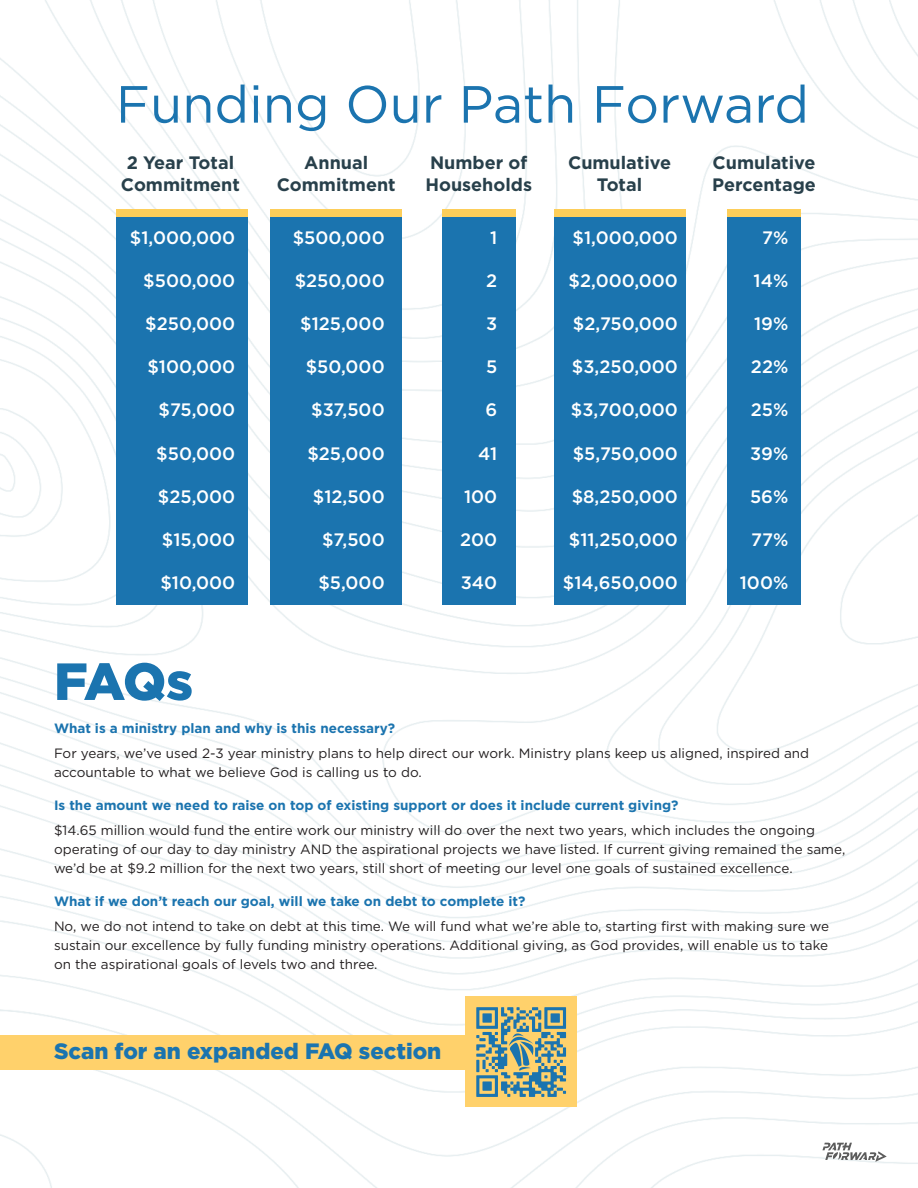
<style>
.page{position:relative;width:918px;height:1188px;background:#fff}
.page>*{position:absolute;margin:0;border:0;box-sizing:border-box;transform-origin:0 0}
.t1{font:52.2px "Gotham";color:#1b74af}
.t2{font:900 52.2px "Gotham";color:#1b74af}
.t3{font:900 22.2px "Gotham";color:#1b74af}
.t4{font:500 18px "Gotham";color:#fff}
.t5{font:700 18px/21.6px "Gotham";color:#28404b;text-align:center}
.t6{font:13.5px/19.2px "Gotham";color:#231f20}
.t7{font:700 13.5px "Gotham";color:#1b74af}
</style>
<div class="page">
<img style="left:0;top:0;width:918px;height:1188px">
<div style="left:116px;top:217px;width:132px;height:387px;background:#1b74af"></div>
<div style="left:270px;top:217px;width:132px;height:387px;background:#1b74af"></div>
<div style="left:442px;top:217px;width:73px;height:387px;background:#1b74af"></div>
<div style="left:727px;top:217px;width:74px;height:387px;background:#1b74af"></div>
<div style="left:554px;top:217px;width:131px;height:387px;background:#1b74af"></div>
<div style="left:116px;top:209px;width:132px;height:8px;background:#fdce5a"></div>
<div style="left:270px;top:209px;width:132px;height:8px;background:#fdce5a"></div>
<div style="left:442px;top:209px;width:73px;height:8px;background:#fdce5a"></div>
<div style="left:554px;top:209px;width:131px;height:8px;background:#fdce5a"></div>
<div style="left:727px;top:209px;width:74px;height:8px;background:#fdce5a"></div>
<div style="left:0;top:1035px;width:467px;height:34px;background:#ffd16b"></div>
<div style="left:465px;top:996px;width:111px;height:111px;background:#ffd16b"></div>
<svg style="left:822px;top:1143px;width:65px;height:19px"></svg>
<svg style="left:476px;top:1007px;width:90px;height:90px"></svg>
<h1 class="t1" style="left:116px;top:81px;width:695px">Funding Our Path Forward</h1>
<h3 class="t5" style="left:121px;top:153px;width:120px">2 Year Total<br>Commitment</h3>
<h3 class="t5" style="left:277px;top:153px;width:120px">Annual<br>Commitment</h3>
<h3 class="t5" style="left:425px;top:153px;width:108px;text-align:left">Number of<br>Households</h3>
<h3 class="t5" style="left:568px;top:153px;width:105px">Cumulative<br>Total</h3>
<h3 class="t5" style="left:712px;top:153px;width:105px;text-align:left">Cumulative<br>Percentage</h3>
<h3 class="t4" style="left:293px;top:229px;width:94px">$500,000</h3>
<h3 class="t4" style="left:295px;top:272px;width:92px">$250,000</h3>
<h3 class="t4" style="left:300px;top:316px;width:86px">$125,000</h3>
<h3 class="t4" style="left:306px;top:359px;width:81px">$50,000</h3>
<h3 class="t4" style="left:311px;top:402px;width:75px">$37,500</h3>
<h3 class="t4" style="left:307px;top:445px;width:79px">$25,000</h3>
<h3 class="t4" style="left:313px;top:488px;width:73px">$12,500</h3>
<h3 class="t4" style="left:322px;top:532px;width:64px">$7,500</h3>
<h3 class="t4" style="left:318px;top:575px;width:68px">$5,000</h3>
<h3 class="t4" style="left:130px;top:229px;width:107px">$1,000,000</h3>
<h3 class="t4" style="left:143px;top:272px;width:94px">$500,000</h3>
<h3 class="t4" style="left:145px;top:316px;width:92px">$250,000</h3>
<h3 class="t4" style="left:147px;top:359px;width:89px">$100,000</h3>
<h3 class="t4" style="left:159px;top:402px;width:78px">$75,000</h3>
<h3 class="t4" style="left:156px;top:445px;width:81px">$50,000</h3>
<h3 class="t4" style="left:158px;top:488px;width:79px">$25,000</h3>
<h3 class="t4" style="left:162px;top:532px;width:75px">$15,000</h3>
<h3 class="t4" style="left:160px;top:575px;width:76px">$10,000</h3>
<h3 class="t4" style="left:573px;top:229px;width:107px">$1,000,000</h3>
<h3 class="t4" style="left:569px;top:272px;width:111px">$2,000,000</h3>
<h3 class="t4" style="left:573px;top:316px;width:107px">$2,750,000</h3>
<h3 class="t4" style="left:572px;top:359px;width:108px">$3,250,000</h3>
<h3 class="t4" style="left:571px;top:402px;width:109px">$3,700,000</h3>
<h3 class="t4" style="left:573px;top:445px;width:107px">$5,750,000</h3>
<h3 class="t4" style="left:572px;top:488px;width:108px">$8,250,000</h3>
<h3 class="t4" style="left:569px;top:532px;width:111px">$11,250,000</h3>
<h3 class="t4" style="left:563px;top:575px;width:117px">$14,650,000</h3>
<h3 class="t4" style="left:762px;top:229px;width:28px">7%</h3>
<h3 class="t4" style="left:754px;top:272px;width:36px">14%</h3>
<h3 class="t4" style="left:754px;top:316px;width:36px">19%</h3>
<h3 class="t4" style="left:751px;top:359px;width:39px">22%</h3>
<h3 class="t4" style="left:751px;top:402px;width:39px">25%</h3>
<h3 class="t4" style="left:750px;top:445px;width:40px">39%</h3>
<h3 class="t4" style="left:750px;top:488px;width:40px">56%</h3>
<h3 class="t4" style="left:751px;top:532px;width:39px">77%</h3>
<h3 class="t4" style="left:740px;top:575px;width:50px">100%</h3>
<h3 class="t4" style="left:490px;top:229px;width:9px">1</h3>
<h3 class="t4" style="left:486px;top:272px;width:13px">2</h3>
<h3 class="t4" style="left:486px;top:316px;width:13px">3</h3>
<h3 class="t4" style="left:486px;top:359px;width:13px">5</h3>
<h3 class="t4" style="left:485px;top:402px;width:13px">6</h3>
<h3 class="t4" style="left:478px;top:445px;width:21px">41</h3>
<h3 class="t4" style="left:464px;top:488px;width:35px">100</h3>
<h3 class="t4" style="left:460px;top:532px;width:39px">200</h3>
<h3 class="t4" style="left:461px;top:575px;width:38px">340</h3>
<h1 class="t2" style="left:54px;top:658px;width:141px">FAQs</h1>
<p class="t7" style="left:54px;top:722px;width:343px">What is a ministry plan and why is this necessary?</p>
<p class="t6" style="left:54px;top:744px;width:757px">For years, we’ve used 2-3 year ministry plans to help direct our work. Ministry plans keep us aligned, inspired and accountable to what we believe God is calling us to do.</p>
<p class="t7" style="left:54px;top:799px;width:626px">Is the amount we need to raise on top of existing support or does it include current giving?</p>
<p class="t6" style="left:54px;top:821px;width:793px">$14.65 million would fund the entire work our ministry will do over the next two years, which includes the ongoing operating of our day to day ministry AND the aspirational projects we have listed. If current giving remained the same, we’d be at $9.2 million for the next two years, still short of meeting our level one goals of sustained excellence.</p>
<p class="t7" style="left:54px;top:895px;width:473px">What if we don’t reach our goal, will we take on debt to complete it?</p>
<p class="t6" style="left:54px;top:917px;width:777px;text-align:justify">No, we do not intend to take on debt at this time. We will fund what we’re able to, starting first with making sure we sustain our excellence by fully funding ministry operations. Additional giving, as God provides, will enable us to take on the aspirational goals of levels two and three.</p>
<h2 class="t3" style="left:54px;top:1042px;width:389px">Scan for an expanded FAQ section</h2>
</div>
